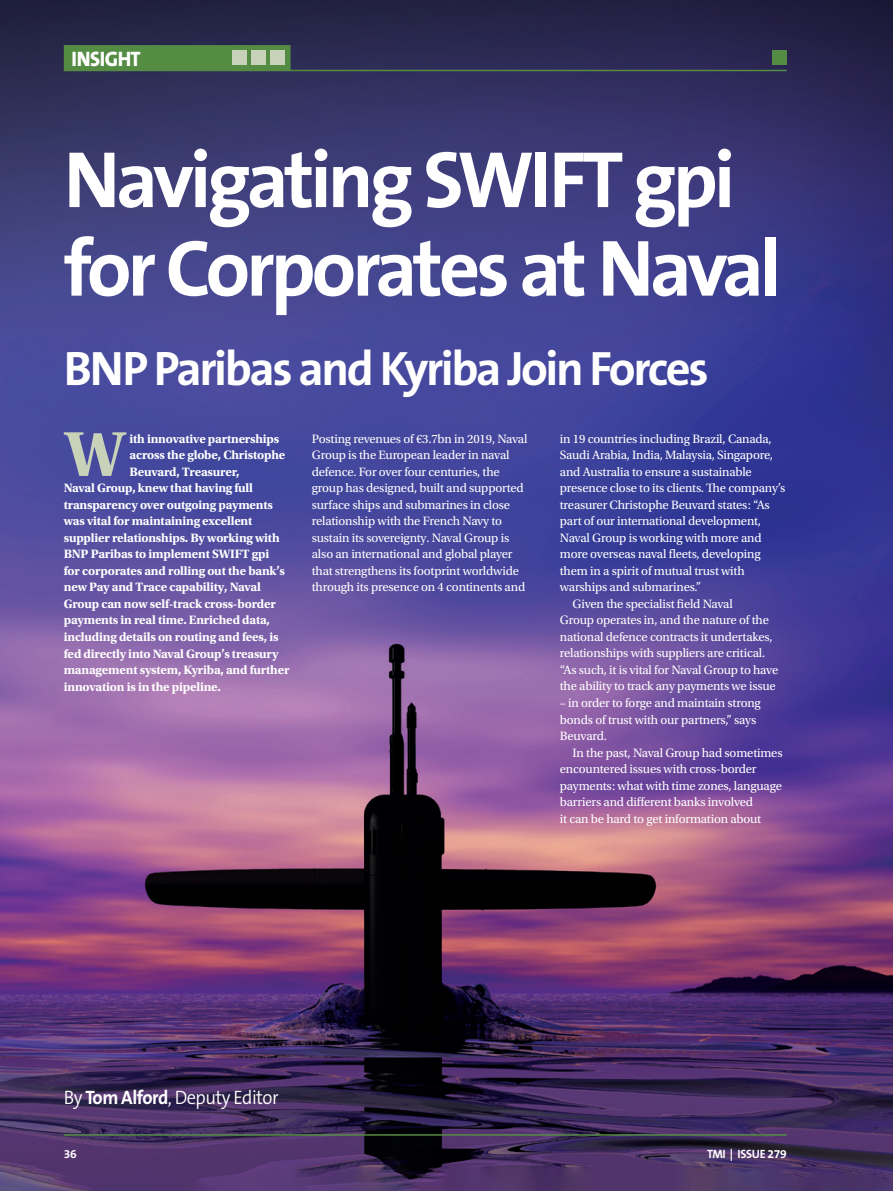
<style>
.page{position:relative;width:893px;height:1191px;background:#fff}
.page>*{position:absolute;margin:0;border:0;box-sizing:border-box;transform-origin:0 0}
.t1{font:700 80.55px/88.5px "The Sans B7";letter-spacing:-.05em;color:#fff}
.t2{font:700 66.75px "Utopia Std";color:#c7d2b8}
.t3{font:700 48.6px "The Sans B7";letter-spacing:-.05em;color:#fff}
.t4{font:800 21px "The Sans B8";letter-spacing:-.025em;color:#fff;scale:.95 1}
.t5{font:300 19.5px "The Sans B4";letter-spacing:-.03em;color:#fff;scale:.95 1}
.t6{font:12.75px/16.5px "Utopia Std";letter-spacing:-.015em;color:#fff}
.t7{font:700 12.75px "Utopia Std";letter-spacing:-.015em;color:#fff}
.t8{font:700 12px "The Sans B7";letter-spacing:-.03em;color:#fff}
.s1{font-family:"The Sans B7";font-weight:700}
</style>
<div class="page">
<img style="left:0;top:0;width:893px;height:1191px">
<hr style="left:64px;top:1134px;width:723px;height:1px;background:#558c44">
<hr style="left:64px;top:70px;width:723px;height:1px;background:#558c44">
<div style="left:772px;top:50px;width:15px;height:14px;background:#558c44"></div>
<div style="left:64px;top:45px;width:227px;height:26px;background:#558c44"></div>
<div style="left:232px;top:50px;width:15px;height:15px;background:#c7d2b8"></div>
<div style="left:251px;top:50px;width:15px;height:15px;background:#c7d2b8"></div>
<div style="left:270px;top:50px;width:15px;height:15px;background:#c7d2b8"></div>
<h3 class="t4" style="left:72px;top:47px;width:74px">INSIGHT</h3>
<h1 class="t1" style="left:64px;top:138px;width:719px">Navigating SWIFT gpi for Corporates at Naval</h1>
<h3 class="t3" style="left:64px;top:343px;width:646px">BNP Paribas and Kyriba Join Forces</h3>
<h2 class="t2" style="left:65px;top:415px;width:62px">W</h2>
<p class="t7" style="left:129px;top:431px;width:151px">ith innovative partnerships</p>
<p class="t7" style="left:129px;top:448px;width:157px">across the globe, Christophe</p>
<p class="t7" style="left:129px;top:464px;width:112px">Beuvard, Treasurer,</p>
<p class="t7" style="left:64px;top:481px;width:191px">Naval Group, knew that having full</p>
<p class="t7" style="left:64px;top:497px;width:211px">transparency over outgoing payments</p>
<p class="t7" style="left:64px;top:514px;width:190px">was vital for maintaining excellent</p>
<p class="t7" style="left:64px;top:530px;width:217px">supplier relationships. By working with</p>
<p class="t7" style="left:64px;top:547px;width:207px">BNP Paribas to implement SWIFT gpi</p>
<p class="t7" style="left:64px;top:563px;width:223px">for corporates and rolling out the bank’s</p>
<p class="t7" style="left:64px;top:580px;width:199px">new Pay and Trace capability, Naval</p>
<p class="t7" style="left:64px;top:596px;width:214px">Group can now self-track cross-border</p>
<p class="t7" style="left:64px;top:613px;width:208px">payments in real time. Enriched data,</p>
<p class="t7" style="left:64px;top:629px;width:216px">including details on routing and fees, is</p>
<p class="t7" style="left:64px;top:646px;width:216px">fed directly into Naval Group’s treasury</p>
<p class="t7" style="left:64px;top:662px;width:227px">management system, Kyriba, and further</p>
<p class="t7" style="left:64px;top:679px;width:159px">innovation is in the pipeline.</p>
<p class="t6" style="left:312px;top:431px;width:217px">Posting revenues of €3.7bn in 2019, Naval Group is the European leader in naval defence. For over four centuries, the group has designed, built and supported surface ships and submarines in close relationship with the French Navy to sustain its sovereignty. Naval Group is also an international and global player that strengthens its footprint worldwide through its presence on 4 continents and</p>
<p class="t6" style="left:560px;top:431px;width:213px">in 19 countries including Brazil, Canada,</p>
<p class="t6" style="left:560px;top:447px;width:215px">Saudi Arabia, India, Malaysia, Singapore,</p>
<p class="t6" style="left:560px;top:464px;width:193px">and Australia to ensure a sustainable</p>
<p class="t6" style="left:560px;top:480px;width:227px">presence close to its clients. The company’s</p>
<p class="t6" style="left:560px;top:497px;width:211px">treasurer Christophe Beuvard states: “As</p>
<p class="t6" style="left:560px;top:513px;width:203px">part of our international development,</p>
<p class="t6" style="left:560px;top:530px;width:203px">Naval Group is working with more and</p>
<p class="t6" style="left:560px;top:546px;width:202px">more overseas naval fleets, developing</p>
<p class="t6" style="left:560px;top:563px;width:186px">them in a spirit of mutual trust with</p>
<p class="t6" style="left:560px;top:579px;width:143px">warships and submarines.”</p>
<p class="t6" style="left:573px;top:596px;width:162px">Given the specialist field Naval</p>
<p class="t6" style="left:560px;top:612px;width:211px">Group operates in, and the nature of the</p>
<p class="t6" style="left:560px;top:629px;width:214px">national defence contracts it undertakes,</p>
<p class="t6" style="left:560px;top:645px;width:207px">relationships with suppliers are critical.</p>
<p class="t6" style="left:560px;top:662px;width:220px">“As such, it is vital for Naval Group to have</p>
<p class="t6" style="left:560px;top:678px;width:217px">the ability to track any payments we issue</p>
<p class="t6" style="left:560px;top:695px;width:202px">– in order to forge and maintain strong bonds of trust with our partners,” says<br>Beuvard.</p>
<p class="t6" style="left:560px;top:744px;width:224px;text-indent:13px">In the past, Naval Group had sometimes encountered issues with cross-border payments: what with time zones, language barriers and different banks involved<br>it can be hard to get information about</p>
<h3 class="t5" style="left:64px;top:1086px;width:228px">By <span class="s1">Tom Alford</span>, Deputy Editor</h3>
<p class="t8" style="left:64px;top:1147px;width:14px">36</p>
<p class="t8" style="left:707px;top:1147px;width:81px">TMI | ISSUE 279</p>
</div>
